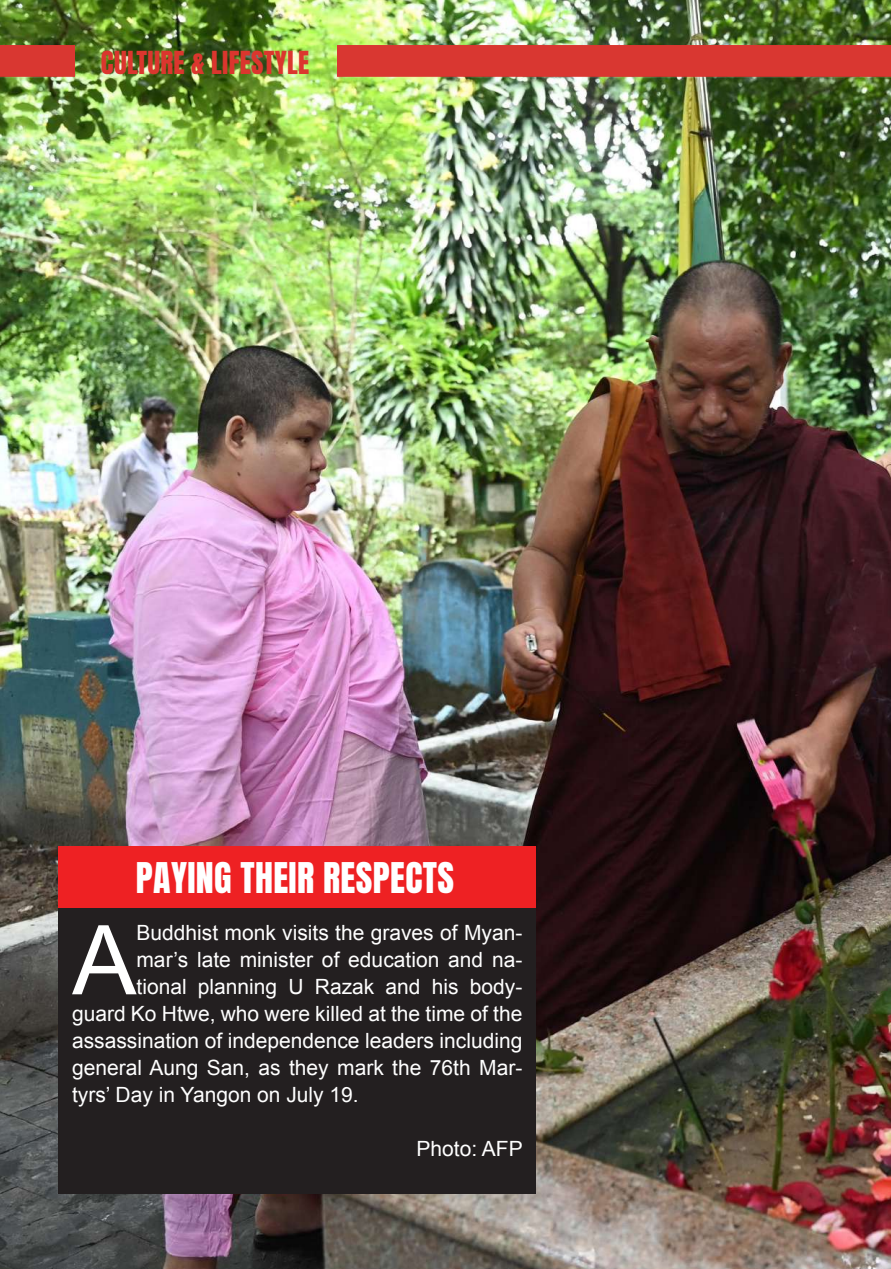
<style>
.page{position:relative;width:891px;height:1269px;background:#fff}
.page>*{position:absolute;margin:0;border:0;box-sizing:border-box;transform-origin:0 0}
.t1{font:96.45px "Arial";color:#fff}
.t2{font:36px "Anton";letter-spacing:.01em;color:#fff}
.t3{font:27px "Anton";letter-spacing:.01em;color:#db362e}
.t4{font:21px "Arial";color:#fff}
</style>
<div class="page">
<img style="left:0;top:0;width:891px;height:1269px">
<img style="left:338px;top:45px;width:553px;height:47px">
<img style="left:0;top:45px;width:74px;height:47px">
<div style="left:59px;top:846px;width:477px;height:62px;background:#ee2123"></div>
<div style="left:59px;top:908px;width:477px;height:286px;background:#231f20"></div>
<p class="t3" style="left:101px;top:49px;width:210px">CULTURE &amp; LIFESTYLE</p>
<h2 class="t2" style="left:136px;top:859px;width:320px">PAYING THEIR RESPECTS</h2>
<h1 class="t1" style="left:72px;top:897px;width:66px">A</h1>
<p class="t4" style="left:137px;top:919px;width:387px">Buddhist monk visits the graves of Myan-</p>
<p class="t4" style="left:137px;top:946px;width:387px">mar’s late minister of education and na-</p>
<p class="t4" style="left:137px;top:973px;width:387px">tional planning U Razak and his body-</p>
<p class="t4" style="left:72px;top:1000px;width:452px">guard Ko Htwe, who were killed at the time of the</p>
<p class="t4" style="left:72px;top:1027px;width:452px">assassination of independence leaders including</p>
<p class="t4" style="left:72px;top:1054px;width:452px">general Aung San, as they mark the 76th Mar-</p>
<p class="t4" style="left:72px;top:1081px;width:288px">tyrs’ Day in Yangon on July 19.</p>
<p class="t4" style="left:417px;top:1135px;width:108px">Photo: AFP</p>
</div>
